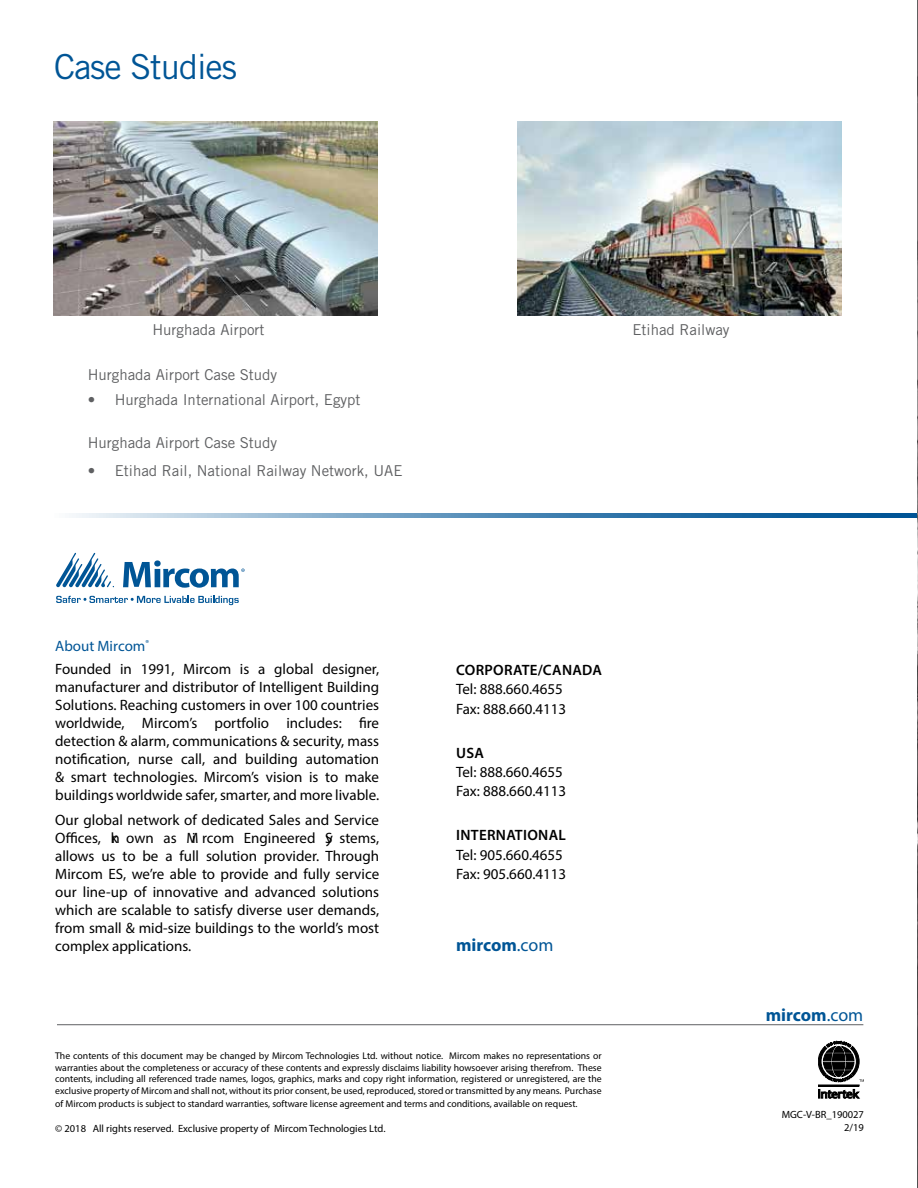
<style>
.page{position:relative;width:918px;height:1188px;background:#fff}
.page>*{position:absolute;margin:0;border:0;box-sizing:border-box;transform-origin:0 0}
.t1{font:34.5px "Trade Gothic LT Std";letter-spacing:-.03em;color:#005596}
.t2{font:700 18px "Myriad Pro";color:#005596}
.t3{font:15px/18px "Myriad Pro";color:#000}
.t4{font:15px "Trade Gothic LT Std";color:#5f6062}
.t5{font:600 15px "Myriad Pro";letter-spacing:.02em;color:#000}
.t6{font:10.5px/12.6px "Myriad Pro";color:#000;text-align:right}
.t7{font:9.75px/11.9px "Myriad Pro";color:#000;text-align:justify}
.s1{color:#005596}
.s2{font-weight:400}
</style>
<div class="page">
<img style="left:917px;top:0;width:1px;height:1188px">
<svg style="left:72px;top:513px;width:845px;height:5px;background:#5d93bc"></svg>
<hr style="left:57px;top:1024px;width:806px;height:1px;background:#5f6062">
<svg style="left:818px;top:1089px;width:41px;height:9px"></svg>
<div style="left:818px;top:1085px;width:41px;height:1px;border:1px solid #000"></div>
<svg style="left:818px;top:1041px;width:46px;height:41px"></svg>
<svg style="left:56px;top:553px;width:58px;height:35px"></svg>
<svg style="left:56px;top:596px;width:183px;height:9px"></svg>
<svg style="left:123px;top:560px;width:122px;height:28px"></svg>
<img style="left:54px;top:122px;width:324px;height:194px">
<img style="left:517px;top:122px;width:324px;height:194px">
<h1 class="t1" style="left:54px;top:46px;width:185px">Case Studies</h1>
<p class="t4" style="left:152px;top:320px;width:114px">Hurghada Airport</p>
<p class="t4" style="left:632px;top:320px;width:99px">Etihad Railway</p>
<p class="t4" style="left:88px;top:366px;width:191px">Hurghada Airport Case Study</p>
<p class="t4" style="left:88px;top:391px;width:274px">• Hurghada International Airport, Egypt</p>
<p class="t4" style="left:88px;top:433px;width:191px">Hurghada Airport Case Study</p>
<p class="t4" style="left:88px;top:462px;width:316px">• Etihad Rail, National Railway Network, UAE</p>
<p class="t3" style="left:55px;top:634px;width:326px;line-height:23.4px"><span class="s1">About Mircom</span><sup>®<br></sup>Founded in 1991, Mircom is a global designer,</p>
<p class="t3" style="left:55px;top:678px;width:326px;text-align:justify">manufacturer and distributor of Intelligent Building Solutions. Reaching customers in over 100 countries worldwide, Mircom’s portfolio includes: fire detection &amp; alarm, communications &amp; security, mass notification, nurse call, and building automation &amp; smart technologies. Mircom’s vision is to make buildings worldwide safer, smarter, and more livable.</p>
<p class="t3" style="left:55px;top:811px;width:326px;text-align:justify">Our global network of dedicated Sales and Service Offices, kn own as Mi rcom Engineered Sy stems, allows us to be a full solution provider. Through Mircom ES, we’re able to provide and fully service our line-up of innovative and advanced solutions which are scalable to satisfy diverse user demands, from small &amp; mid-size buildings to the world’s most complex applications.</p>
<p class="t5" style="left:456px;top:660px;width:147px">CORPORATE/CANADA</p>
<p class="t3" style="left:456px;top:679px;width:112px;line-height:19.4px">Tel: 888.660.4655<br>Fax: 888.660.4113</p>
<p class="t5" style="left:456px;top:743px;width:29px">USA</p>
<p class="t3" style="left:456px;top:762px;width:112px;line-height:19.4px">Tel: 888.660.4655<br>Fax: 888.660.4113</p>
<p class="t5" style="left:456px;top:826px;width:111px">INTERNATIONAL</p>
<p class="t3" style="left:456px;top:845px;width:112px;line-height:19.4px">Tel: 905.660.4655<br>Fax: 905.660.4113</p>
<p class="t2" style="left:456px;top:933px;width:99px">mircom<span class="s2">.com</span></p>
<p class="t7" style="left:55px;top:1050px;width:548px">The contents of this document may be changed by Mircom Technologies Ltd. without notice. Mircom makes no representations or warranties about the completeness or accuracy of these contents and expressly disclaims liability howsoever arising therefrom. These contents, including all referenced trade names, logos, graphics, marks and copy right information, registered or unregistered, are the exclusive property of Mircom and shall not, without its prior consent, be used, reproduced, stored or transmitted by any means. Purchase of Mircom products is subject to standard warranties, software license agreement and terms and conditions, available on request.</p>
<p class="t6" style="left:55px;top:1122px;width:332px">© 2018 All rights reserved. Exclusive property of Mircom Technologies Ltd.</p>
<p class="t2" style="left:766px;top:1003px;width:99px">mircom<span class="s2">.com</span></p>
<p class="t6" style="left:782px;top:1108px;width:84px">MGC-V-BR_190027<br>2/19</p>
</div>
